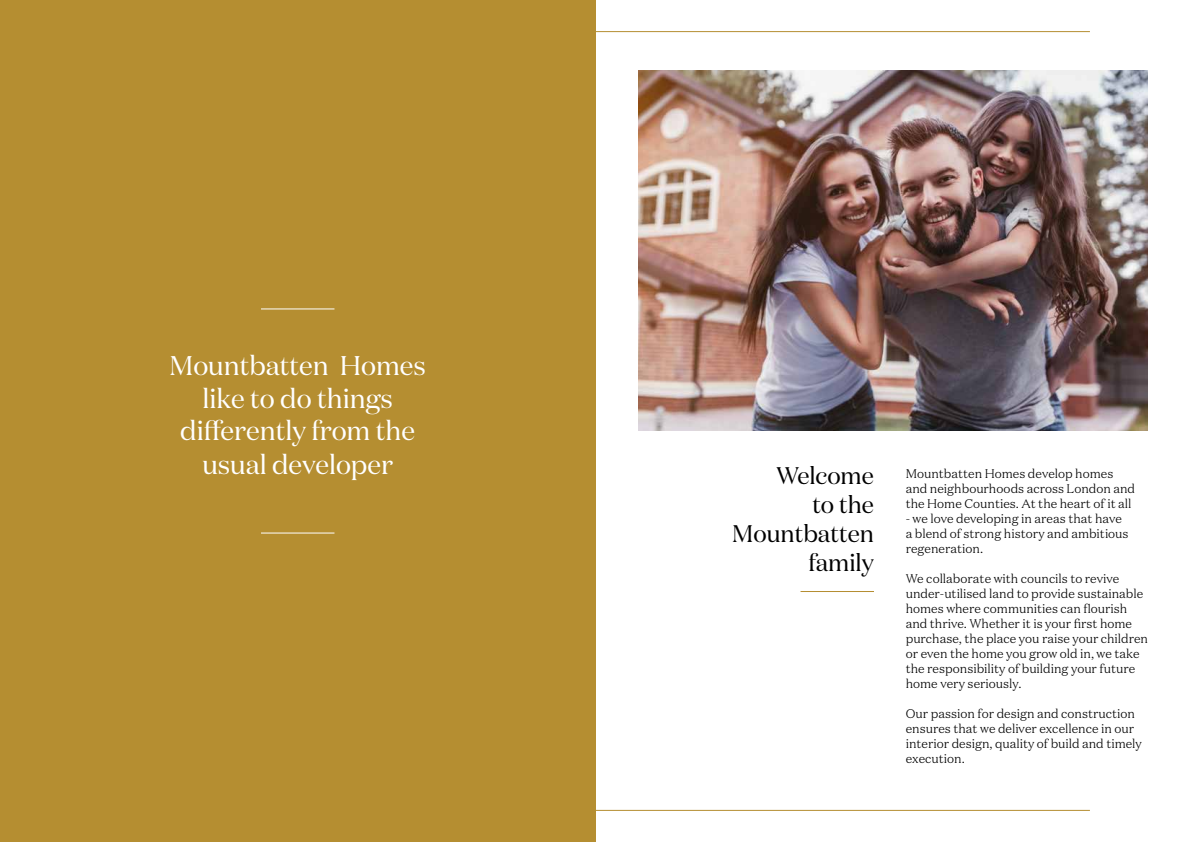
<style>
.page{position:relative;width:1191px;height:842px;background:#fff}
.page>*{position:absolute;margin:0;border:0;box-sizing:border-box;transform-origin:0 0}
.t1{font:27px/32.8px "Domaine Disp";color:#fff;text-align:center}
.t2{font:24px/28.8px "Domaine Disp";color:#000;text-align:right}
.t3{font:300 12.5px/15px "Domaine Text";color:#000}
</style>
<div class="page">
<hr style="left:101px;top:810px;width:989px;height:1px;background:#b58e31">
<hr style="left:101px;top:31px;width:989px;height:1px;background:#b58e31">
<div style="left:0;top:0;width:595px;height:842px;background:#b58e31"></div>
<img style="left:638px;top:71px;width:509px;height:360px">
<hr style="left:800px;top:591px;width:74px;height:1px;background:#b58e31">
<hr style="left:261px;top:308px;width:73px;height:1px;background:#fff">
<hr style="left:261px;top:532px;width:73px;height:1px;background:#fff">
<h1 class="t1" style="left:169px;top:349px;width:258px">Mountbatten Homes like to do things differently from the usual developer</h1>
<h2 class="t2" style="left:732px;top:461px;width:143px">Welcome<br>to the<br>Mountbatten family</h2>
<p class="t3" style="left:905px;top:466px;width:231px">Mountbatten Homes develop homes and neighbourhoods across London and the Home Counties. At the heart of it all</p>
<p class="t3" style="left:905px;top:511px;width:224px">- we love developing in areas that have a blend of strong history and ambitious regeneration.</p>
<p class="t3" style="left:905px;top:571px;width:244px">We collaborate with councils to revive under-utilised land to provide sustainable homes where communities can flourish and thrive. Whether it is your first home purchase, the place you raise your children or even the home you grow old in, we take the responsibility of building your future home very seriously.</p>
<p class="t3" style="left:905px;top:706px;width:238px">Our passion for design and construction ensures that we deliver excellence in our interior design, quality of build and timely execution.</p>
</div>
